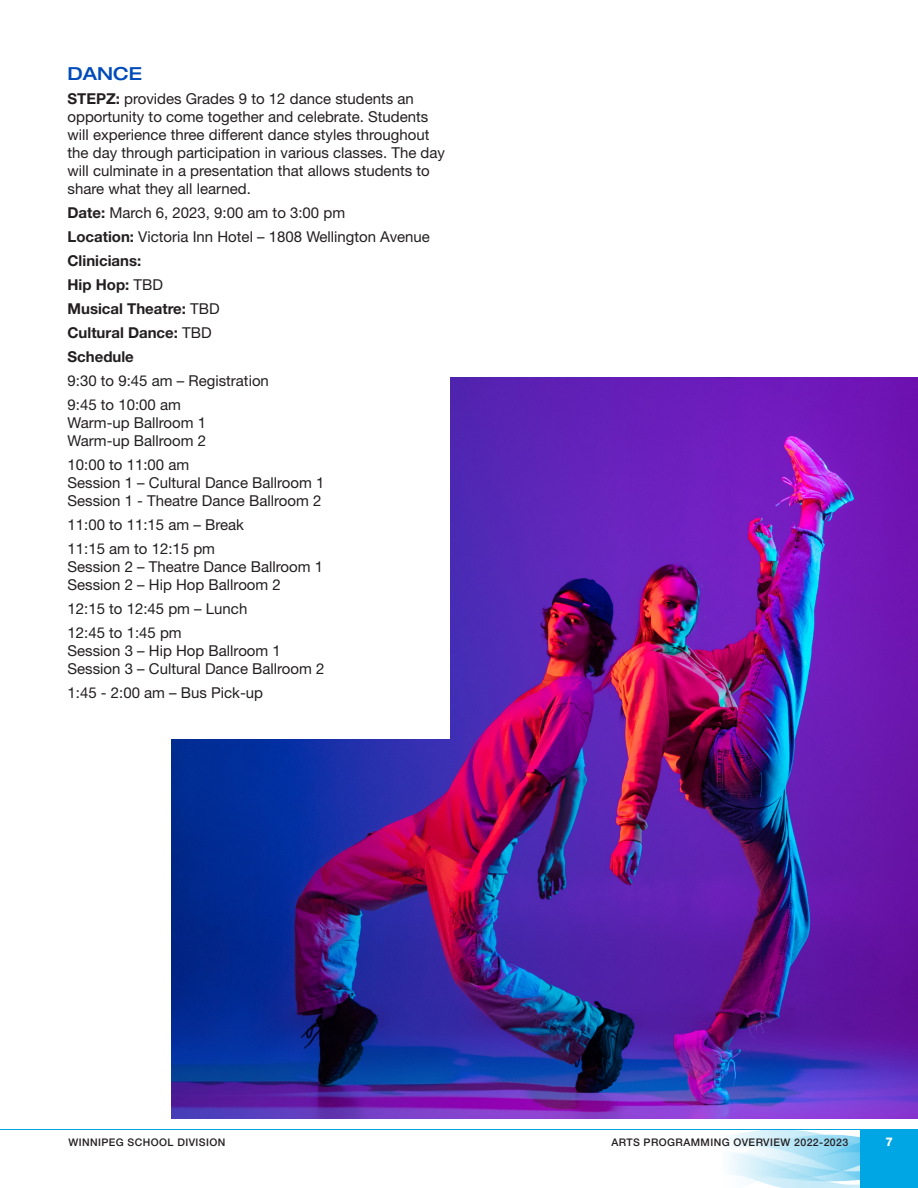
<style>
.page{position:relative;width:918px;height:1188px;background:#fff}
.page>*{position:absolute;margin:0;border:0;box-sizing:border-box;transform-origin:0 0}
.Body1{font:500 expanded 18px "Helvetica Neue LT Std";color:#004bba}
.Body1-2{font:15px/18px "Helvetica Neue LT Std";color:#231f20}
.Bold__Body1{font:15px/18px "Helvetica Neue LT Std";color:#231f20}
.Bold__Body1-2{font:700 15px "Helvetica Neue LT Std";color:#231f20}
.Body1_Bold{font:700 15px "Helvetica Neue LT Std";color:#231f20}
.t1{font:800 12px "Helvetica Neue LT Std";color:#fff}
.t2{font:500 10.5px "Helvetica Neue LT Std";letter-spacing:.04em;color:#231f20}
.s1{font-weight:700}
.s2{font-weight:400}
</style>
<div class="page">
<hr style="left:0;top:1129px;width:918px;height:1px;background:#00a5e3">
<svg style="left:729px;top:1130px;width:131px;height:58px"></svg>
<div style="left:860px;top:1130px;width:58px;height:58px;background:#00a5e3"></div>
<img style="left:171px;top:377px;width:747px;height:741px">
<div style="left:68px;top:68px;width:382px;height:671px;background:#fff"></div>
<p class="Body1" style="left:68px;top:63px;width:76px">DANCE</p>
<p class="Bold__Body1" style="left:68px;top:90px;width:379px"><span class="s1">STEPZ:</span> provides Grades 9 to 12 dance students an opportunity to come together and celebrate. Students will experience three different dance styles throughout the day through participation in various classes. The day will culminate in a presentation that allows students to share what they all learned.</p>
<p class="Bold__Body1" style="left:68px;top:204px;width:279px"><span class="s1">Date:</span> March 6, 2023, 9:00 am to 3:00 pm</p>
<p class="Bold__Body1" style="left:68px;top:228px;width:364px"><span class="s1">Location:</span> Victoria Inn Hotel – 1808 Wellington Avenue</p>
<p class="Bold__Body1-2" style="left:68px;top:252px;width:75px">Clinicians:</p>
<p class="Bold__Body1-2" style="left:68px;top:276px;width:97px">Hip Hop: <span class="s2">TBD</span></p>
<p class="Bold__Body1-2" style="left:68px;top:300px;width:154px">Musical Theatre: <span class="s2">TBD</span></p>
<p class="Bold__Body1-2" style="left:68px;top:324px;width:146px">Cultural Dance: <span class="s2">TBD</span></p>
<p class="Body1_Bold" style="left:68px;top:348px;width:68px">Schedule</p>
<p class="Body1-2" style="left:68px;top:372px;width:203px">9:30 to 9:45 am – Registration</p>
<p class="Body1-2" style="left:68px;top:396px;width:140px">9:45 to 10:00 am<br>Warm-up Ballroom 1<br>Warm-up Ballroom 2</p>
<p class="Body1-2" style="left:68px;top:456px;width:258px">10:00 to 11:00 am<br>Session 1 – Cultural Dance Ballroom 1<br>Session 1 - Theatre Dance Ballroom 2</p>
<p class="Body1-2" style="left:68px;top:516px;width:178px">11:00 to 11:15 am – Break</p>
<p class="Body1-2" style="left:68px;top:540px;width:257px">11:15 am to 12:15 pm<br>Session 2 – Theatre Dance Ballroom 1<br>Session 2 – Hip Hop Ballroom 2</p>
<p class="Body1-2" style="left:68px;top:600px;width:181px">12:15 to 12:45 pm – Lunch</p>
<p class="Body1-2" style="left:68px;top:624px;width:258px">12:45 to 1:45 pm<br>Session 3 – Hip Hop Ballroom 1<br>Session 3 – Cultural Dance Ballroom 2</p>
<p class="Body1-2" style="left:68px;top:684px;width:197px">1:45 - 2:00 am – Bus Pick-up</p>
<p class="t2" style="left:68px;top:1136px;width:159px">WINNIPEG SCHOOL DIVISION</p>
<p class="t2" style="left:611px;top:1136px;width:239px">ARTS PROGRAMMING OVERVIEW 2022-2023</p>
<p class="t1" style="left:886px;top:1134px;width:9px">7</p>
</div>
